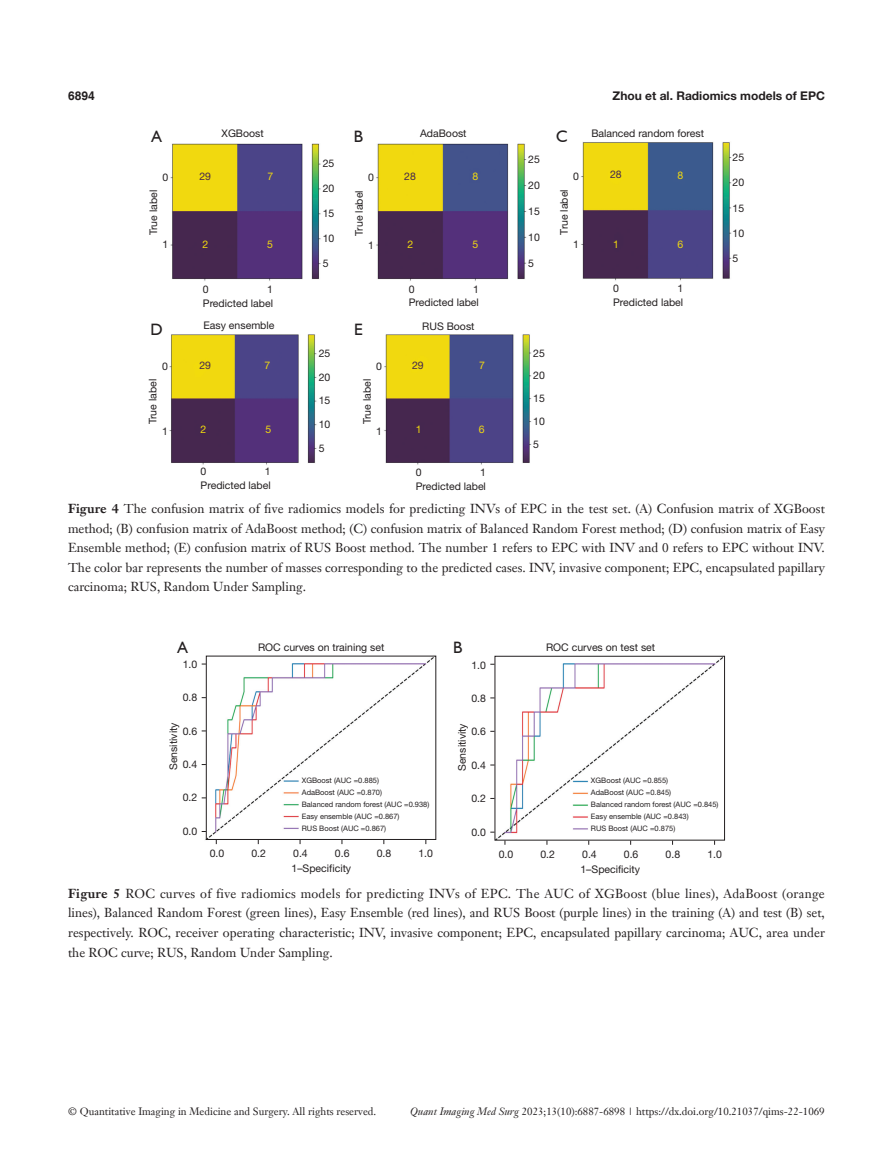
<style>
.page{position:relative;width:893px;height:1170px;background:#fff}
.page>*{position:absolute;margin:0;border:0;box-sizing:border-box;transform-origin:0 0}
.t1{font:16.5px "Humanist 521 BT";color:#231f20}
.t2{font:12.75px/19.5px "Janson Text LT";color:#231f20;text-align:justify}
.t3{font:700 12px "Helvetica Neue LT Pro";color:#231f20}
.t4{font:700 12px "Helvetica";color:#231f20}
.t5{font:10.5px/14px "Helvetica Neue LT Pro";color:#231f20;text-align:right}
.t6{font:10.5px "Janson Text LT";color:#231f20}
.t7{font:10.5px "Helvetica Neue LT Pro";color:#f2da0d}
.t8{font:10.5px "Helvetica Neue LT Pro";color:#45274f}
.t9{font:7.5px/12px "Helvetica Neue LT Pro";color:#231f20}
.s1{font-weight:700}
.s2{font-style:italic}
</style>
<div class="page">
<img style="left:169px;top:142px;width:563px;height:323px">
<div style="left:350px;top:128px;width:17px;height:17px;background:#fff"></div>
<div style="left:553px;top:128px;width:17px;height:17px;background:#fff"></div>
<div style="left:350px;top:321px;width:17px;height:17px;background:#fff"></div>
<img style="left:201px;top:655px;width:524px;height:190px">
<div style="left:495px;top:655px;width:230px;height:185px;border:1px solid #231f20"></div>
<div style="left:449px;top:639px;width:17px;height:17px;background:#fff"></div>
<p class="t4" style="left:68px;top:88px;width:28px">6894</p>
<p class="t3" style="left:613px;top:88px;width:214px">Zhou et al. Radiomics models of EPC</p>
<p class="t5" style="left:420px;top:126px;width:48px">AdaBoost</p>
<p class="t5" style="left:591px;top:126px;width:114px">Balanced random forest</p>
<p class="t5" style="left:222px;top:126px;width:44px">XGBoost</p>
<p class="t1" style="left:152px;top:126px;width:12px">A</p>
<p class="t1" style="left:354px;top:126px;width:11px">B</p>
<p class="t1" style="left:556px;top:126px;width:13px">C</p>
<p class="t5" style="left:163px;top:169px;width:7px">0</p>
<p class="t5" style="left:146px;top:235px;width:47px;rotate:-90deg">True label</p>
<p class="t5" style="left:163px;top:237px;width:7px">1</p>
<p class="t5" style="left:528px;top:152px;width:13px">25</p>
<p class="t5" style="left:528px;top:178px;width:13px">20</p>
<p class="t5" style="left:528px;top:204px;width:13px">15</p>
<p class="t5" style="left:528px;top:230px;width:13px">10</p>
<p class="t5" style="left:528px;top:256px;width:7px">5</p>
<p class="t5" style="left:323px;top:156px;width:13px">25</p>
<p class="t5" style="left:323px;top:181px;width:13px">20</p>
<p class="t5" style="left:323px;top:206px;width:13px">15</p>
<p class="t5" style="left:323px;top:231px;width:13px">10</p>
<p class="t5" style="left:323px;top:256px;width:7px">5</p>
<p class="t8" style="left:404px;top:170px;width:13px">28</p>
<p class="t8" style="left:610px;top:168px;width:13px">28</p>
<p class="t8" style="left:199px;top:170px;width:13px">29</p>
<p class="t7" style="left:267px;top:170px;width:7px">7</p>
<p class="t7" style="left:473px;top:170px;width:7px">8</p>
<p class="t7" style="left:677px;top:169px;width:7px">8</p>
<p class="t5" style="left:573px;top:169px;width:7px">0</p>
<p class="t5" style="left:368px;top:170px;width:7px">0</p>
<p class="t5" style="left:557px;top:234px;width:47px;rotate:-90deg">True label</p>
<p class="t5" style="left:352px;top:235px;width:47px;rotate:-90deg">True label</p>
<p class="t7" style="left:202px;top:237px;width:7px">2</p>
<p class="t7" style="left:267px;top:237px;width:7px">5</p>
<p class="t7" style="left:408px;top:237px;width:7px">2</p>
<p class="t7" style="left:472px;top:237px;width:7px">5</p>
<p class="t7" style="left:613px;top:237px;width:7px">1</p>
<p class="t7" style="left:677px;top:237px;width:7px">6</p>
<p class="t5" style="left:573px;top:237px;width:7px">1</p>
<p class="t5" style="left:368px;top:238px;width:7px">1</p>
<p class="t5" style="left:409px;top:281px;width:72px">1<br>Predicted label</p>
<p class="t5" style="left:613px;top:281px;width:7px">0</p>
<p class="t5" style="left:613px;top:281px;width:72px">1<br>Predicted label</p>
<p class="t5" style="left:203px;top:282px;width:72px">1<br>Predicted label</p>
<p class="t5" style="left:409px;top:281px;width:7px">0</p>
<p class="t5" style="left:203px;top:282px;width:7px">0</p>
<p class="t5" style="left:203px;top:318px;width:72px">Easy ensemble</p>
<p class="t5" style="left:422px;top:319px;width:54px">RUS Boost</p>
<p class="t1" style="left:151px;top:319px;width:14px">D</p>
<p class="t1" style="left:354px;top:319px;width:10px">E</p>
<p class="t5" style="left:162px;top:359px;width:7px">0</p>
<p class="t5" style="left:146px;top:424px;width:47px;rotate:-90deg">True label</p>
<p class="t5" style="left:162px;top:424px;width:7px">1</p>
<p class="t5" style="left:319px;top:346px;width:13px">25</p>
<p class="t5" style="left:319px;top:370px;width:13px">20</p>
<p class="t5" style="left:319px;top:393px;width:13px">15</p>
<p class="t5" style="left:319px;top:417px;width:13px">10</p>
<p class="t5" style="left:319px;top:440px;width:7px">5</p>
<p class="t8" style="left:199px;top:359px;width:13px">29</p>
<p class="t8" style="left:412px;top:359px;width:13px">29</p>
<p class="t7" style="left:264px;top:359px;width:7px">7</p>
<p class="t7" style="left:479px;top:359px;width:7px">7</p>
<p class="t5" style="left:376px;top:358px;width:7px">0</p>
<p class="t5" style="left:360px;top:424px;width:47px;rotate:-90deg">True label</p>
<p class="t7" style="left:201px;top:423px;width:7px">2</p>
<p class="t7" style="left:265px;top:423px;width:7px">5</p>
<p class="t7" style="left:416px;top:423px;width:7px">1</p>
<p class="t7" style="left:479px;top:423px;width:7px">6</p>
<p class="t5" style="left:376px;top:424px;width:7px">1</p>
<p class="t5" style="left:201px;top:464px;width:7px">0</p>
<p class="t5" style="left:201px;top:464px;width:72px">1<br>Predicted label</p>
<p class="t5" style="left:416px;top:465px;width:7px">0</p>
<p class="t5" style="left:416px;top:465px;width:72px">1<br>Predicted label</p>
<p class="t5" style="left:533px;top:341px;width:13px;line-height:22.8px;text-align:justify">25<br>20<br>15<br>10<br>5</p>
<p class="t5" style="left:732px;top:150px;width:13px">25</p>
<p class="t5" style="left:732px;top:175px;width:13px">20</p>
<p class="t5" style="left:732px;top:201px;width:13px">15</p>
<p class="t5" style="left:732px;top:226px;width:13px">10</p>
<p class="t5" style="left:732px;top:251px;width:7px">5</p>
<p class="t2" style="left:68px;top:499px;width:758px"><span class="s1">Figure 4</span> The confusion matrix of five radiomics models for predicting INVs of EPC in the test set. (A) Confusion matrix of XGBoost method; (B) confusion matrix of AdaBoost method; (C) confusion matrix of Balanced Random Forest method; (D) confusion matrix of Easy Ensemble method; (E) confusion matrix of RUS Boost method. The number 1 refers to EPC with INV and 0 refers to EPC without INV.<br>The color bar represents the number of masses corresponding to the predicted cases. INV, invasive component; EPC, encapsulated papillary carcinoma; RUS, Random Under Sampling.</p>
<p class="t1" style="left:178px;top:637px;width:12px">A</p>
<p class="t5" style="left:258px;top:640px;width:128px">ROC curves on training set</p>
<p class="t1" style="left:453px;top:637px;width:11px">B</p>
<p class="t5" style="left:546px;top:640px;width:111px">ROC curves on test set</p>
<p class="t5" style="left:183px;top:656px;width:16px">1.0</p>
<p class="t5" style="left:183px;top:690px;width:16px">0.8</p>
<p class="t5" style="left:183px;top:723px;width:16px">0.6</p>
<p class="t5" style="left:183px;top:757px;width:16px">0.4</p>
<p class="t5" style="left:183px;top:790px;width:16px">0.2</p>
<p class="t5" style="left:183px;top:823px;width:16px">0.0</p>
<p class="t5" style="left:166px;top:770px;width:49px;rotate:-90deg">Sensitivity</p>
<p class="t5" style="left:471px;top:657px;width:16px">1.0</p>
<p class="t5" style="left:471px;top:691px;width:16px">0.8</p>
<p class="t5" style="left:471px;top:724px;width:16px">0.6</p>
<p class="t5" style="left:471px;top:757px;width:16px">0.4</p>
<p class="t5" style="left:471px;top:791px;width:16px">0.2</p>
<p class="t5" style="left:471px;top:824px;width:16px">0.0</p>
<p class="t5" style="left:455px;top:771px;width:49px;rotate:-90deg">Sensitivity</p>
<p class="t9" style="left:302px;top:774px;width:129px">XGBoost (AUC =0.885)<br>AdaBoost (AUC =0.870)<br>Balanced random forest (AUC =0.938)<br>Easy ensemble (AUC =0.867)<br>RUS Boost (AUC =0.867)</p>
<p class="t9" style="left:591px;top:774px;width:129px">XGBoost (AUC =0.855)<br>AdaBoost (AUC =0.845)<br>Balanced random forest (AUC =0.845)<br>Easy ensemble (AUC =0.843)<br>RUS Boost (AUC =0.875)</p>
<p class="t5" style="left:210px;top:846px;width:16px">0.0</p>
<p class="t5" style="left:251px;top:846px;width:16px">0.2</p>
<p class="t5" style="left:293px;top:846px;width:16px">0.4</p>
<p class="t5" style="left:335px;top:846px;width:16px">0.6</p>
<p class="t5" style="left:377px;top:846px;width:16px">0.8</p>
<p class="t5" style="left:418px;top:846px;width:16px">1.0</p>
<p class="t5" style="left:292px;top:861px;width:61px">1–Specificity</p>
<p class="t5" style="left:499px;top:847px;width:16px">0.0</p>
<p class="t5" style="left:540px;top:847px;width:16px">0.2</p>
<p class="t5" style="left:582px;top:847px;width:16px">0.4</p>
<p class="t5" style="left:624px;top:847px;width:16px">0.6</p>
<p class="t5" style="left:666px;top:847px;width:16px">0.8</p>
<p class="t5" style="left:707px;top:847px;width:16px">1.0</p>
<p class="t5" style="left:580px;top:861px;width:61px">1–Specificity</p>
<p class="t2" style="left:68px;top:883px;width:758px"><span class="s1">Figure 5</span> ROC curves of five radiomics models for predicting INVs of EPC. The AUC of XGBoost (blue lines), AdaBoost (orange lines), Balanced Random Forest (green lines), Easy Ensemble (red lines), and RUS Boost (purple lines) in the training (A) and test (B) set, respectively. ROC, receiver operating characteristic; INV, invasive component; EPC, encapsulated papillary carcinoma; AUC, area under the ROC curve; RUS, Random Under Sampling.</p>
<p class="t6" style="left:68px;top:1104px;width:310px">© Quantitative Imaging in Medicine and Surgery. All rights reserved.</p>
<p class="t6" style="left:410px;top:1104px;width:416px"><span class="s2">Quant Imaging Med Surg</span> 2023;13(10):6887-6898 | https://dx.doi.org/10.21037/qims-22-1069</p>
</div>
